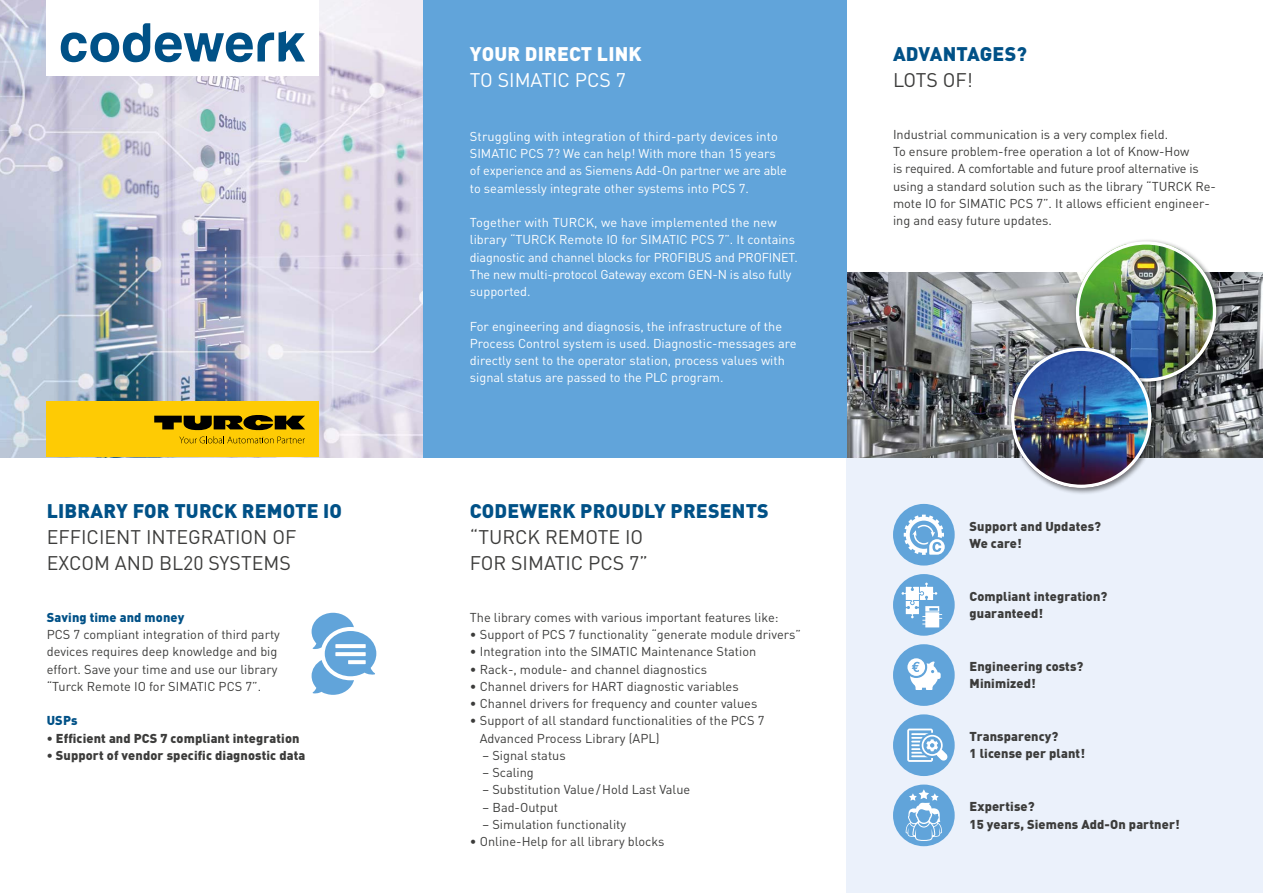
<style>
.page{position:relative;width:1263px;height:893px;background:#fff}
.page>*{position:absolute;margin:0;border:0;box-sizing:border-box;transform-origin:0 0}
.t1{font:19.5px/26.1px "DIN";color:#3c3c3b}
.t2{font:900 19.5px "DIN";letter-spacing:.01em;color:#005187}
.t3{font:900 19.5px "DIN";letter-spacing:.01em;color:#fff}
.t4{font:19.5px "DIN";color:#fff}
.t5{font:12.75px/17.2px "DIN";color:#3c3c3b}
.t6{font:12.75px/17.2px "DIN";color:#fff}
.t7{font:900 12.75px/17.2px "DIN";letter-spacing:.01em;color:#3c3c3b}
.t8{font:900 12.75px "DIN";letter-spacing:.01em;color:#005187}
</style>
<div class="page">
<img style="left:252px;top:0;width:171px;height:457px">
<img style="left:0;top:0;width:252px;height:457px">
<div style="left:846px;top:457px;width:417px;height:436px;background:#ebf1fb"></div>
<img style="left:846px;top:272px;width:417px;height:185px">
<div style="left:1073px;top:238px;width:150px;height:151px;background:#000;opacity:.5"></div>
<img style="left:1076px;top:244px;width:140px;height:135px">
<div style="left:1076px;top:241px;width:140px;height:141px;border:3px solid #fff;border-radius:50%"></div>
<div style="left:1008px;top:345px;width:150px;height:150px;background:#000;opacity:.5"></div>
<img style="left:1011px;top:348px;width:140px;height:140px;border-radius:70px">
<div style="left:1011px;top:348px;width:140px;height:140px;border:3px solid #fff;border-radius:50%"></div>
<div style="left:423px;top:0;width:423px;height:457px;background:#61a4da"></div>
<div style="left:47px;top:0;width:272px;height:76px;background:#fff"></div>
<svg style="left:61px;top:23px;width:244px;height:40px"></svg>
<svg style="left:312px;top:613px;width:64px;height:82px"></svg>
<div style="left:47px;top:402px;width:272px;height:55px;background:#fecb04"></div>
<svg style="left:179px;top:436px;width:126px;height:7px"></svg>
<svg style="left:154px;top:415px;width:151px;height:15px"></svg>
<div style="left:893px;top:504px;width:62px;height:62px;background:#61a4da;border-radius:50%"></div>
<svg style="left:904px;top:515px;width:41px;height:40px"></svg>
<div style="left:893px;top:574px;width:62px;height:62px;background:#61a4da;border-radius:50%"></div>
<svg style="left:901px;top:583px;width:41px;height:44px"></svg>
<div style="left:893px;top:644px;width:62px;height:62px;background:#61a4da;border-radius:50%"></div>
<svg style="left:907px;top:658px;width:34px;height:32px"></svg>
<div style="left:893px;top:714px;width:62px;height:62px;background:#61a4da;border-radius:50%"></div>
<svg style="left:907px;top:728px;width:41px;height:34px"></svg>
<div style="left:893px;top:784px;width:62px;height:62px;background:#61a4da;border-radius:50%"></div>
<svg style="left:906px;top:789px;width:36px;height:52px"></svg>
<h1 class="t2" style="left:47px;top:498px;width:297px">LIBRARY FOR TURCK REMOTE IO</h1>
<h1 class="t1" style="left:47px;top:523px;width:251px">EFFICIENT INTEGRATION OF<br>EXCOM AND BL20 SYSTEMS</h1>
<p class="t8" style="left:47px;top:609px;width:139px">Saving time and money</p>
<p class="t5" style="left:47px;top:626px;width:235px">PCS 7 compliant integration of third party devices requires deep knowledge and big effort. Save your time and use our library “Turck Remote IO for SIMATIC PCS 7”.</p>
<p class="t8" style="left:47px;top:712px;width:32px">USPs</p>
<p class="t7" style="left:47px;top:729px;width:254px">• Efficient and PCS 7 compliant integration</p>
<p class="t7" style="left:47px;top:746px;width:260px">• Support of vendor specific diagnostic data</p>
<h1 class="t3" style="left:470px;top:41px;width:173px">YOUR DIRECT LINK</h1>
<h1 class="t4" style="left:470px;top:68px;width:158px">TO SIMATIC PCS 7</h1>
<p class="t6" style="left:470px;top:127px;width:319px">Struggling with integration of third-party devices into SIMATIC PCS 7? We can help! With more than 15 years of experience and as Siemens Add-On partner we are able to seamlessly integrate other systems into PCS 7.</p>
<p class="t6" style="left:470px;top:214px;width:329px">Together with TURCK, we have implemented the new library “TURCK Remote IO for SIMATIC PCS 7”. It contains diagnostic and channel blocks for PROFIBUS and PROFINET.<br>The new multi-protocol Gateway excom GEN-N is also fully supported.</p>
<p class="t6" style="left:470px;top:317px;width:328px">For engineering and diagnosis, the infrastructure of the Process Control system is used. Diagnostic-messages are directly sent to the operator station, process values with signal status are passed to the PLC program.</p>
<h1 class="t2" style="left:470px;top:498px;width:300px">CODEWERK PROUDLY PRESENTS</h1>
<h1 class="t1" style="left:470px;top:523px;width:179px">“TURCK REMOTE IO<br>FOR SIMATIC PCS 7”</h1>
<p class="t5" style="left:470px;top:608px;width:310px">The library comes with various important features like:</p>
<p class="t5" style="left:470px;top:626px;width:333px">• Support of PCS 7 functionality “generate module drivers”</p>
<p class="t5" style="left:470px;top:643px;width:288px">• Integration into the SIMATIC Maintenance Station</p>
<p class="t5" style="left:470px;top:660px;width:239px">• Rack-, module- and channel diagnostics</p>
<p class="t5" style="left:470px;top:677px;width:270px">• Channel drivers for HART diagnostic variables</p>
<p class="t5" style="left:470px;top:695px;width:289px">• Channel drivers for frequency and counter values</p>
<p class="t5" style="left:480px;top:712px;width:286px;text-indent:-10px">• Support of all standard functionalities of the PCS 7<br>Advanced Process Library (APL)</p>
<p class="t5" style="left:483px;top:746px;width:85px">– Signal status</p>
<p class="t5" style="left:483px;top:764px;width:53px">– Scaling</p>
<p class="t5" style="left:483px;top:781px;width:209px">– Substitution Value/Hold Last Value</p>
<p class="t5" style="left:483px;top:798px;width:77px">– Bad-Output</p>
<p class="t5" style="left:483px;top:815px;width:145px">– Simulation functionality</p>
<p class="t5" style="left:470px;top:833px;width:196px">• Online-Help for all library blocks</p>
<h1 class="t2" style="left:893px;top:41px;width:135px">ADVANTAGES?</h1>
<h1 class="t1" style="left:893px;top:66px;width:81px">LOTS OF!</h1>
<p class="t5" style="left:893px;top:125px;width:324px">Industrial communication is a very complex field.<br>To ensure problem-free operation a lot of Know-How<br>is required. A comfortable and future proof alternative is using a standard solution such as the library “TURCK Re&shy;mote IO for SIMATIC PCS 7”. It allows efficient engineer&shy;ing and easy future updates.</p>
<p class="t7" style="left:969px;top:517px;width:133px">Support and Updates?<br>We care!</p>
<p class="t7" style="left:969px;top:587px;width:139px">Compliant integration? guaranteed!</p>
<p class="t7" style="left:969px;top:657px;width:115px">Engineering costs?<br>Minimized!</p>
<p class="t7" style="left:969px;top:727px;width:117px">Transparency?<br>1 license per plant!</p>
<p class="t7" style="left:969px;top:797px;width:212px">Expertise?<br>15 years, Siemens Add-On partner!</p>
</div>
